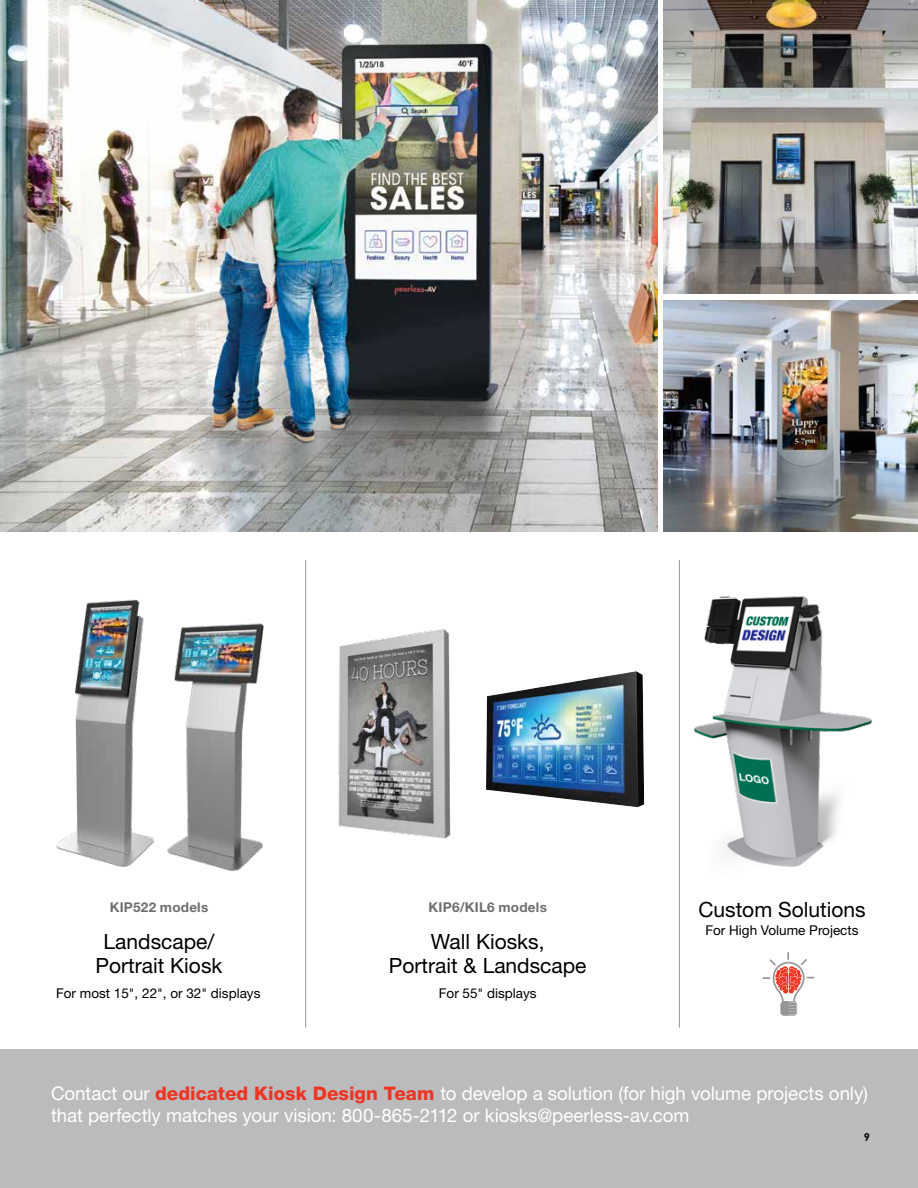
<style>
.page{position:relative;width:918px;height:1188px;background:#fff}
.page>*{position:absolute;margin:0;border:0;box-sizing:border-box;transform-origin:0 0}
.t1{font:21px/24px "Helvetica Neue LT Std";color:#000;text-align:center}
.t2{font:18.75px/22.5px "Helvetica Neue LT Std";letter-spacing:-.005em;color:#fff}
.t3{font:13.5px "Helvetica Neue LT Std";color:#000}
.t4{font:700 13.5px "Helvetica Neue LT Std";letter-spacing:.015em;color:#6d6e71}
.t5{font:700 10.8px "Century Gothic";color:#000}
.s1{font-weight:800;color:#ee3524}
</style>
<div class="page">
<img style="left:0;top:0;width:658px;height:531px">
<img style="left:664px;top:300px;width:254px;height:231px">
<img style="left:664px;top:0;width:254px;height:293px">
<div style="left:0;top:1050px;width:918px;height:138px;background:#babbbd"></div>
<hr style="left:305px;top:560px;width:1px;height:468px;background:#939598">
<hr style="left:679px;top:560px;width:1px;height:468px;background:#939598">
<img style="left:694px;top:596px;width:178px;height:271px">
<svg style="left:762px;top:952px;width:52px;height:64px"></svg>
<img style="left:338px;top:628px;width:113px;height:211px">
<img style="left:486px;top:671px;width:158px;height:136px">
<img style="left:56px;top:599px;width:97px;height:268px">
<img style="left:153px;top:623px;width:111px;height:249px">
<p class="t4" style="left:110px;top:899px;width:100px">KIP522 models</p>
<p class="t1" style="left:96px;top:930px;width:128px">Landscape/<br>Portrait Kiosk</p>
<p class="t3" style="left:56px;top:986px;width:206px">For most 15", 22", or 32" displays</p>
<p class="t4" style="left:429px;top:899px;width:120px">KIP6/KIL6 models</p>
<p class="t1" style="left:389px;top:930px;width:199px">Wall Kiosks,<br>Portrait &amp; Landscape</p>
<p class="t3" style="left:439px;top:986px;width:99px">For 55" displays</p>
<p class="t1" style="left:698px;top:897px;width:169px">Custom Solutions</p>
<p class="t3" style="left:705px;top:922px;width:155px">For High Volume Projects</p>
<p class="t2" style="left:51px;top:1081px;width:819px">Contact our <span class="s1">dedicated Kiosk Design Team</span> to develop a solution (for high volume projects only) that perfectly matches your vision: 800-865-2112 or kiosks@peerless-av.com</p>
<p class="t5" style="left:864px;top:1131px;width:8px">9</p>
</div>
